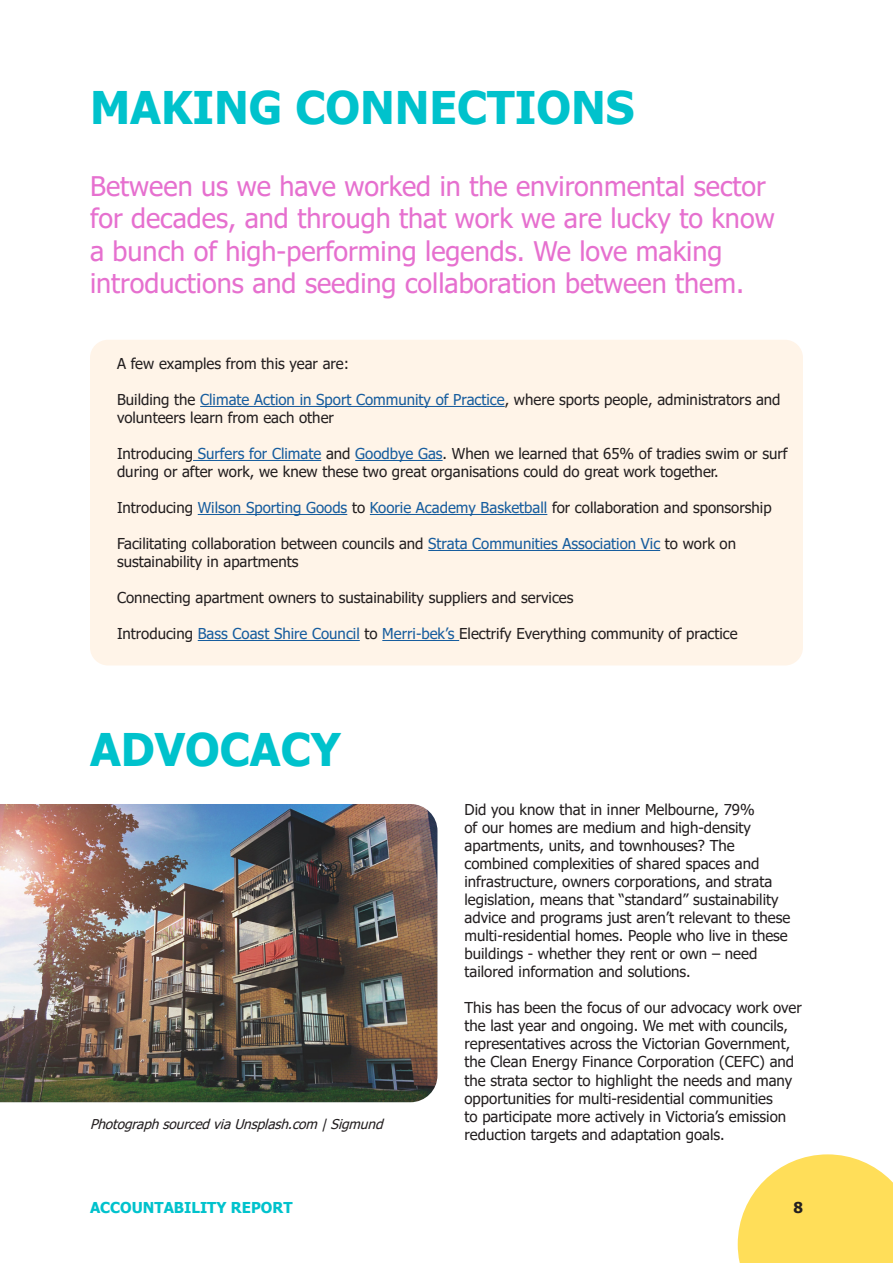
<style>
.page{position:relative;width:893px;height:1263px;background:#fff}
.page>*{position:absolute;margin:0;border:0;box-sizing:border-box;transform-origin:0 0}
.t1{font:700 45px "Tahoma";color:#00c2cc}
.t2{font:27px/32.4px "Tahoma";color:#e670cf}
.Body_copy{font:15px/18px "Tahoma";color:#231f20}
.t3{font:700 15px "Tahoma";color:#00c2cc}
.t4{font:700 15px "Tahoma";color:#231f20}
.t5{font:italic 13.5px "Tahoma";color:#231f20}
.s1{color:#175d9e}
</style>
<div class="page">
<svg style="left:738px;top:1154px;width:155px;height:109px;background:#ffe270"></svg>
<div style="left:90px;top:340px;width:713px;height:325px;background:#fff4e8;border-radius:18px"></div>
<hr style="left:200px;top:406px;width:305px;height:1px;background:#175d9e">
<hr style="left:193px;top:460px;width:128px;height:1px;background:#175d9e">
<hr style="left:355px;top:460px;width:88px;height:1px;background:#175d9e">
<hr style="left:198px;top:514px;width:149px;height:1px;background:#175d9e">
<hr style="left:370px;top:514px;width:177px;height:1px;background:#175d9e">
<hr style="left:428px;top:550px;width:232px;height:1px;background:#175d9e">
<hr style="left:198px;top:640px;width:162px;height:1px;background:#175d9e">
<hr style="left:382px;top:640px;width:77px;height:1px;background:#175d9e">
<img style="left:0;top:804px;width:437px;height:298px">
<h1 class="t1" style="left:90px;top:76px;width:546px">MAKING CONNECTIONS</h1>
<h2 class="t2" style="left:90px;top:171px;width:686px">Between us we have worked in the environmental sector for decades, and through that work we are lucky to know a bunch of high-performing legends. We love making introductions and seeding collaboration between them.</h2>
<p class="Body_copy" style="left:117px;top:356px;width:234px">A few examples from this year are:</p>
<p class="Body_copy" style="left:117px;top:392px;width:665px">Building the <span class="s1">Climate Action in Sport Community of Practice</span>, where sports people, administrators and volunteers learn from each other</p>
<p class="Body_copy" style="left:117px;top:446px;width:672px">Introducing <span class="s1">Surfers for Climate</span> and <span class="s1">Goodbye Gas</span>. When we learned that 65% of tradies swim or surf during or after work, we knew these two great organisations could do great work together.</p>
<p class="Body_copy" style="left:117px;top:500px;width:656px">Introducing <span class="s1">Wilson Sporting Goods</span> to <span class="s1">Koorie Academy Basketball</span> for collaboration and sponsorship</p>
<p class="Body_copy" style="left:117px;top:536px;width:621px">Facilitating collaboration between councils and <span class="s1">Strata Communities Association Vic</span> to work on sustainability in apartments</p>
<p class="Body_copy" style="left:117px;top:590px;width:458px">Connecting apartment owners to sustainability suppliers and services</p>
<p class="Body_copy" style="left:117px;top:626px;width:622px">Introducing <span class="s1">Bass Coast Shire Council</span> to <span class="s1">Merri-bek’s</span> Electrify Everything community of practice</p>
<h1 class="t1" style="left:90px;top:718px;width:252px">ADVOCACY</h1>
<p class="t5" style="left:90px;top:1115px;width:299px">PhotographsourcedviaUnsplash.com |Sigmund</p>
<p class="Body_copy" style="left:464px;top:802px;width:327px">Did you know that in inner Melbourne, 79%<br>of our homes are medium and high-density apartments, units, and townhouses? The combined complexities of shared spaces and infrastructure, owners corporations, and strata legislation, means that “standard” sustainability advice and programs just aren’t relevant to these multi-residential homes. People who live in these buildings - whether they rent or own – need tailored information and solutions.</p>
<p class="Body_copy" style="left:464px;top:1000px;width:339px">This has been the focus of our advocacy work over the last year and ongoing. We met with councils, representatives across the Victorian Government, the Clean Energy Finance Corporation (CEFC) and the strata sector to highlight the needs and many opportunities for multi-residential communities<br>to participate more actively in Victoria’s emission reduction targets and adaptation goals.</p>
<p class="t3" style="left:90px;top:1197px;width:204px">ACCOUNTABILITY REPORT</p>
<p class="t4" style="left:793px;top:1197px;width:11px">8</p>
</div>
